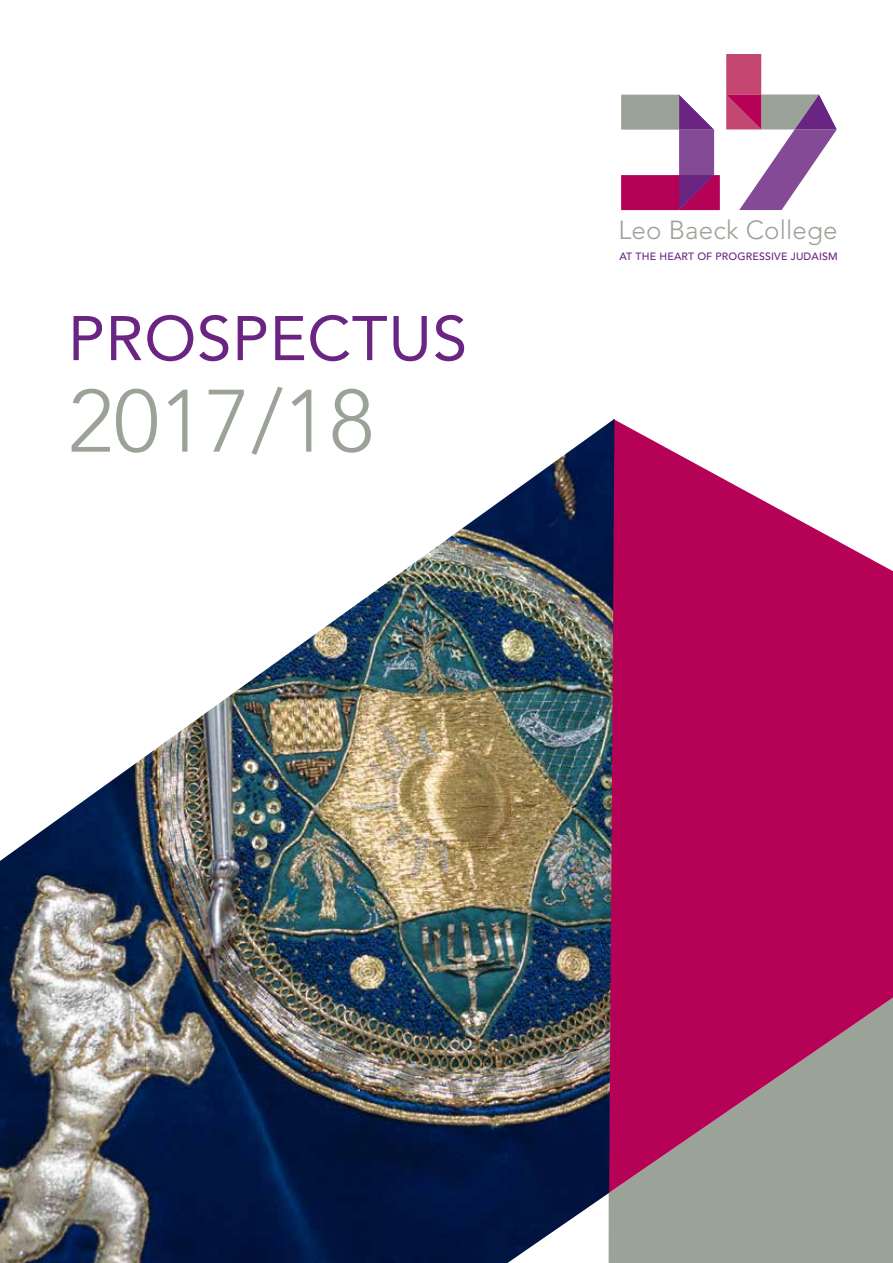
<style>
.page{position:relative;width:893px;height:1263px;background:#fff}
.page>*{position:absolute;margin:0;border:0;box-sizing:border-box;transform-origin:0 0}
.t1{font:300 87.45px "Avenir";color:#9ba298}
.t2{font:62.25px "Avenir";letter-spacing:.01em;color:#6a2481}
.t3{font:300 25.95px "Avenir";letter-spacing:.005em;color:#9ba298}
.t4{font:500 10.5px "Avenir";letter-spacing:.015em;color:#6a2481}
</style>
<div class="page">
<svg style="left:621px;top:95px;width:99px;height:115px"></svg>
<svg style="left:726px;top:54px;width:111px;height:156px"></svg>
<div style="left:614px;top:1193px;width:279px;height:70px;background:#9ba298"></div>
<svg style="left:614px;top:419px;width:279px;height:774px;fill:#b50156"></svg>
<img style="left:0;top:419px;width:614px;height:844px">
<h2 class="t2" style="left:68px;top:302px;width:401px">PROSPECTUS</h2>
<h1 class="t1" style="left:68px;top:370px;width:308px">2017/18</h1>
<h3 class="t3" style="left:618px;top:215px;width:221px">Leo Baeck College</h3>
<p class="t4" style="left:620px;top:248px;width:220px">AT THE HEART OF PROGRESSIVE JUDAISM</p>
</div>
